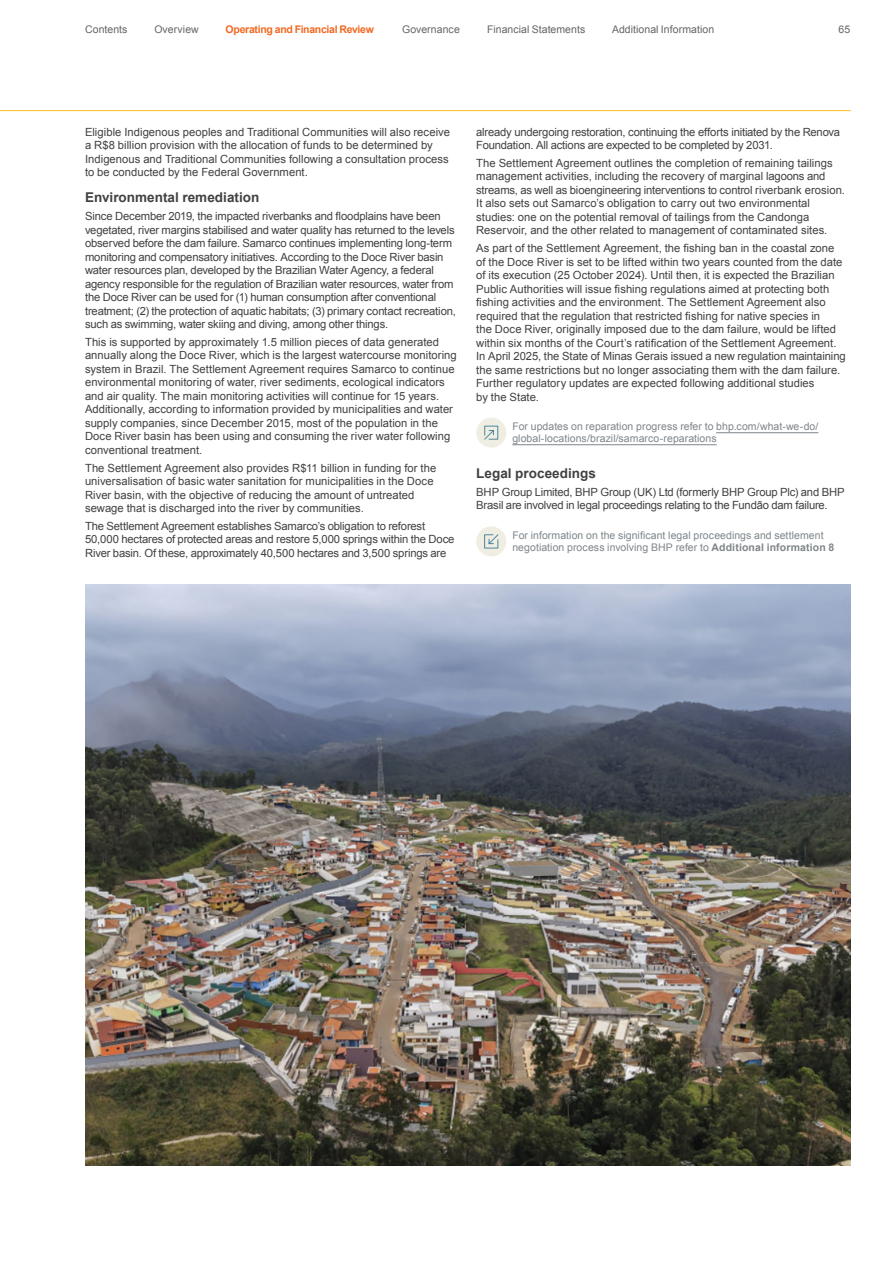
<style>
.page{position:relative;width:893px;height:1263px;background:#fff}
.page>*{position:absolute;margin:0;border:0;box-sizing:border-box;transform-origin:0 0}
.t1{font:700 13.5px "Arial";letter-spacing:.005em;color:#414042}
.t2{font:11.25px/13.5px "Arial";color:#414042}
.t3{font:10.5px/12px "Arial";letter-spacing:.005em;color:#7e858a}
.t4{font:10.5px "Arial";letter-spacing:.005em;color:#636466}
.t5{font:700 10.5px "Arial";letter-spacing:-.03em;color:#f26921}
.s1{font-weight:700}
</style>
<div class="page">
<img style="left:85px;top:584px;width:765px;height:581px">
<div style="left:476px;top:418px;width:30px;height:30px;background:#f0ede3;border-radius:50%"></div>
<svg style="left:484px;top:425px;width:14px;height:15px"></svg>
<hr style="left:716px;top:432px;width:102px;height:1px;background:#7e858a">
<hr style="left:512px;top:444px;width:205px;height:1px;background:#7e858a">
<div style="left:476px;top:526px;width:30px;height:30px;background:#f0ede3;border-radius:50%"></div>
<svg style="left:484px;top:534px;width:15px;height:15px"></svg>
<hr style="left:0;top:110px;width:850px;height:1px;background:#fec232">
<p class="t4" style="left:85px;top:22px;width:44px">Contents</p>
<p class="t4" style="left:154px;top:22px;width:46px">Overview</p>
<p class="t5" style="left:226px;top:22px;width:150px">Operating and Financial Review</p>
<p class="t4" style="left:402px;top:22px;width:59px">Governance</p>
<p class="t4" style="left:487px;top:22px;width:100px">Financial Statements</p>
<p class="t4" style="left:612px;top:22px;width:104px">Additional Information</p>
<p class="t4" style="left:839px;top:22px;width:13px">65</p>
<p class="t2" style="left:85px;top:125px;width:366px">Eligible Indigenous peoples and Traditional Communities will also receive a R$8 billion provision with the allocation of funds to be determined by Indigenous and Traditional Communities following a consultation process to be conducted by the Federal Government.</p>
<p class="t1" style="left:85px;top:189px;width:176px">Environmental remediation</p>
<p class="t2" style="left:85px;top:210px;width:372px">Since December 2019, the impacted riverbanks and floodplains have been vegetated, river margins stabilised and water quality has returned to the levels observed before the dam failure. Samarco continues implementing long-term monitoring and compensatory initiatives. According to the Doce River basin water resources plan, developed by the Brazilian Water Agency, a federal agency responsible for the regulation of Brazilian water resources, water from the Doce River can be used for (1) human consumption after conventional treatment; (2) the protection of aquatic habitats; (3) primary contact recreation, such as swimming, water skiing and diving, among other things.</p>
<p class="t2" style="left:85px;top:335px;width:373px">This is supported by approximately 1.5 million pieces of data generated annually along the Doce River, which is the largest watercourse monitoring system in Brazil. The Settlement Agreement requires Samarco to continue environmental monitoring of water, river sediments, ecological indicators and air quality. The main monitoring activities will continue for 15 years.<br>Additionally, according to information provided by municipalities and water supply companies, since December 2015, most of the population in the Doce River basin has been using and consuming the river water following conventional treatment.</p>
<p class="t2" style="left:85px;top:461px;width:353px">The Settlement Agreement also provides R$11 billion in funding for the universalisation of basic water sanitation for municipalities in the Doce River basin, with the objective of reducing the amount of untreated sewage that is discharged into the river by communities.</p>
<p class="t2" style="left:85px;top:519px;width:371px">The Settlement Agreement establishes Samarco’s obligation to reforest<br>50,000 hectares of protected areas and restore 5,000 springs within the Doce<br>River basin. Of these, approximately 40,500 hectares and 3,500 springs are</p>
<p class="t2" style="left:476px;top:125px;width:365px">already undergoing restoration, continuing the efforts initiated by the Renova<br>Foundation. All actions are expected to be completed by 2031.</p>
<p class="t2" style="left:476px;top:156px;width:370px">The Settlement Agreement outlines the completion of remaining tailings management activities, including the recovery of marginal lagoons and streams, as well as bioengineering interventions to control riverbank erosion.<br>It also sets out Samarco’s obligation to carry out two environmental studies: one on the potential removal of tailings from the Candonga Reservoir, and the other related to management of contaminated sites.</p>
<p class="t2" style="left:476px;top:242px;width:371px">As part of the Settlement Agreement, the fishing ban in the coastal zone of the Doce River is set to be lifted within two years counted from the date of its execution (25 October 2024). Until then, it is expected the Brazilian Public Authorities will issue fishing regulations aimed at protecting both fishing activities and the environment. The Settlement Agreement also required that the regulation that restricted fishing for native species in<br>the Doce River, originally imposed due to the dam failure, would be lifted within six months of the Court’s ratification of the Settlement Agreement.<br>In April 2025, the State of Minas Gerais issued a new regulation maintaining the same restrictions but no longer associating them with the dam failure.<br>Further regulatory updates are expected following additional studies<br>by the State.</p>
<p class="t3" style="left:512px;top:421px;width:308px">For updates on reparation progress refer to bhp.com/what-we-do/ global-locations/brazil/samarco-reparations</p>
<p class="t1" style="left:476px;top:464px;width:121px">Legal proceedings</p>
<p class="t2" style="left:476px;top:485px;width:370px">BHP Group Limited, BHP Group (UK) Ltd (formerly BHP Group Plc) and BHP<br>Brasil are involved in legal proceedings relating to the Fundão dam failure.</p>
<p class="t3" style="left:512px;top:530px;width:323px">For information on the significant legal proceedings and settlement negotiation process involving BHP refer to <span class="s1">Additional information 8</span></p>
</div>
